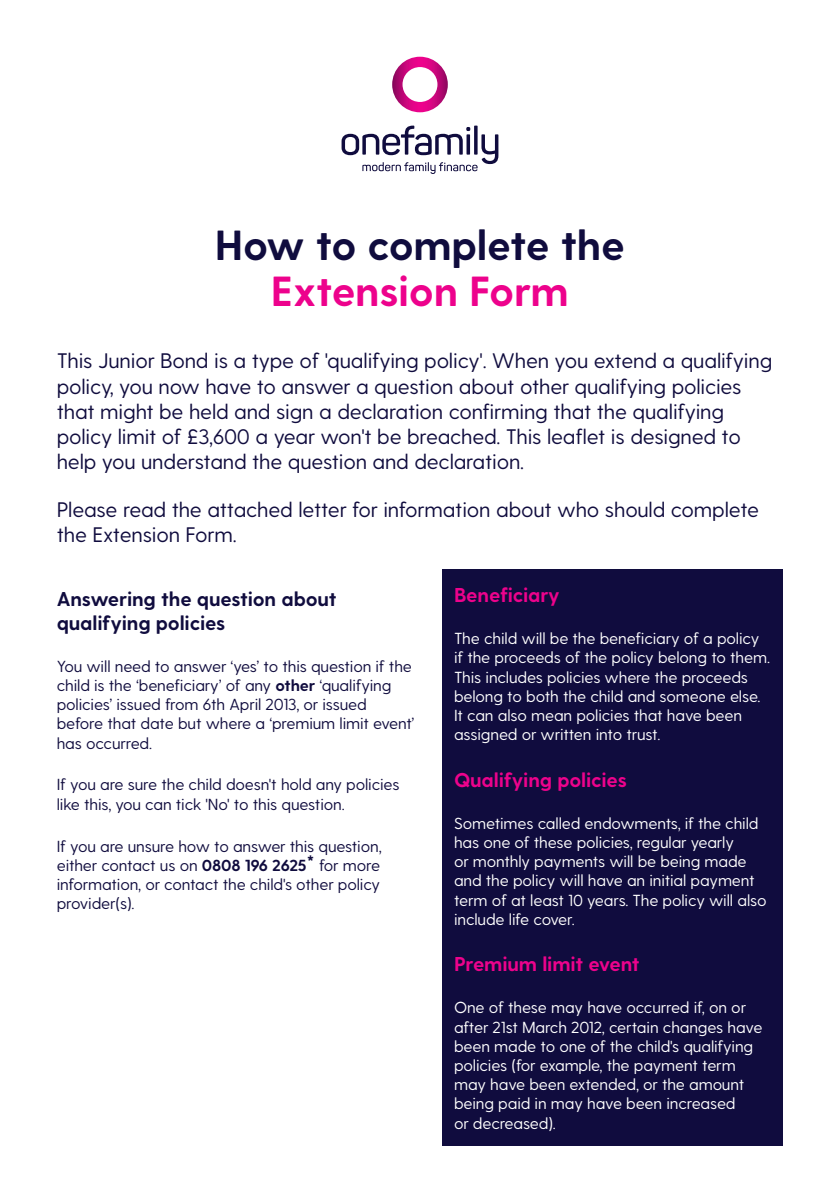
<style>
.page{position:relative;width:840px;height:1191px;background:#fff}
.page>*{position:absolute;margin:0;border:0;box-sizing:border-box;transform-origin:0 0}
.t1{font:700 42px "Greycliff CF";letter-spacing:-.01em;color:#100c3e}
.t2{font:700 42px "Greycliff CF";letter-spacing:-.01em;color:#ed028c}
.t3{font:21px/25.2px "Greycliff CF";letter-spacing:-.01em;color:#100c3e}
.t4{font:700 20px "Greycliff CF";letter-spacing:-.01em;color:#ed028c}
.t5{font:700 20px/24px "Greycliff CF";letter-spacing:-.01em;color:#100c3e}
.t6{font:16px/19.2px "Greycliff CF";letter-spacing:-.01em;color:#fff}
.t7{font:16px/19.2px "Greycliff CF";letter-spacing:-.01em;color:#100c3e}
.s1{font-weight:700}
</style>
<div class="page">
<svg style="left:392px;top:57px;width:55px;height:55px"></svg>
<svg style="left:341px;top:126px;width:157px;height:48px"></svg>
<div style="left:442px;top:569px;width:340px;height:576px;background:#100c3e"></div>
<h1 class="t1" style="left:215px;top:221px;width:411px">How to complete the</h1>
<h1 class="t2" style="left:271px;top:267px;width:299px">Extension Form</h1>
<p class="t3" style="left:57px;top:349px;width:716px">This Junior Bond is a type of 'qualifying policy'. When you extend a qualifying policy, you now have to answer a question about other qualifying policies that might be held and sign a declaration confirming that the qualifying policy limit of £3,600 a year won't be breached. This leaflet is designed to help you understand the question and declaration.</p>
<h2 class="t3" style="left:57px;top:497px;width:703px">Please read the attached letter for information about who should complete the Extension Form.</h2>
<p class="t5" style="left:57px;top:587px;width:281px">Answering the question about qualifying policies</p>
<p class="t7" style="left:57px;top:657px;width:359px">You will need to answer ‘yes’ to this question if the child is the ‘beneficiary’ of any <span class="s1">other</span> ‘qualifying policies’ issued from 6th April 2013, or issued before that date but where a ‘premium limit event’ has occurred.</p>
<p class="t7" style="left:57px;top:775px;width:344px">If you are sure the child doesn't hold any policies like this, you can tick 'No' to this question.</p>
<p class="t7" style="left:57px;top:836px;width:326px;text-align:justify">If you are unsure how to answer this question, either contact us on <span class="s1">0808 196 2625</span><sup>*</sup> for more information, or contact the child's other policy provider(s).</p>
<p class="t4" style="left:454px;top:583px;width:107px">Beneficiary</p>
<p class="t6" style="left:454px;top:629px;width:317px">The child will be the beneficiary of a policy if the proceeds of the policy belong to them.<br>This includes policies where the proceeds belong to both the child and someone else.<br>It can also mean policies that have been assigned or written into trust.</p>
<p class="t4" style="left:454px;top:768px;width:174px">Qualifying policies</p>
<p class="t6" style="left:454px;top:814px;width:314px">Sometimes called endowments, if the child has one of these policies, regular yearly<br>or monthly payments will be being made and the policy will have an initial payment term of at least 10 years. The policy will also include life cover.</p>
<p class="t4" style="left:454px;top:952px;width:187px">Premium limit event</p>
<p class="t6" style="left:454px;top:998px;width:310px">One of these may have occurred if, on or after 21st March 2012, certain changes have been made to one of the child's qualifying policies (for example, the payment term may have been extended, or the amount being paid in may have been increased<br>or decreased).</p>
</div>
